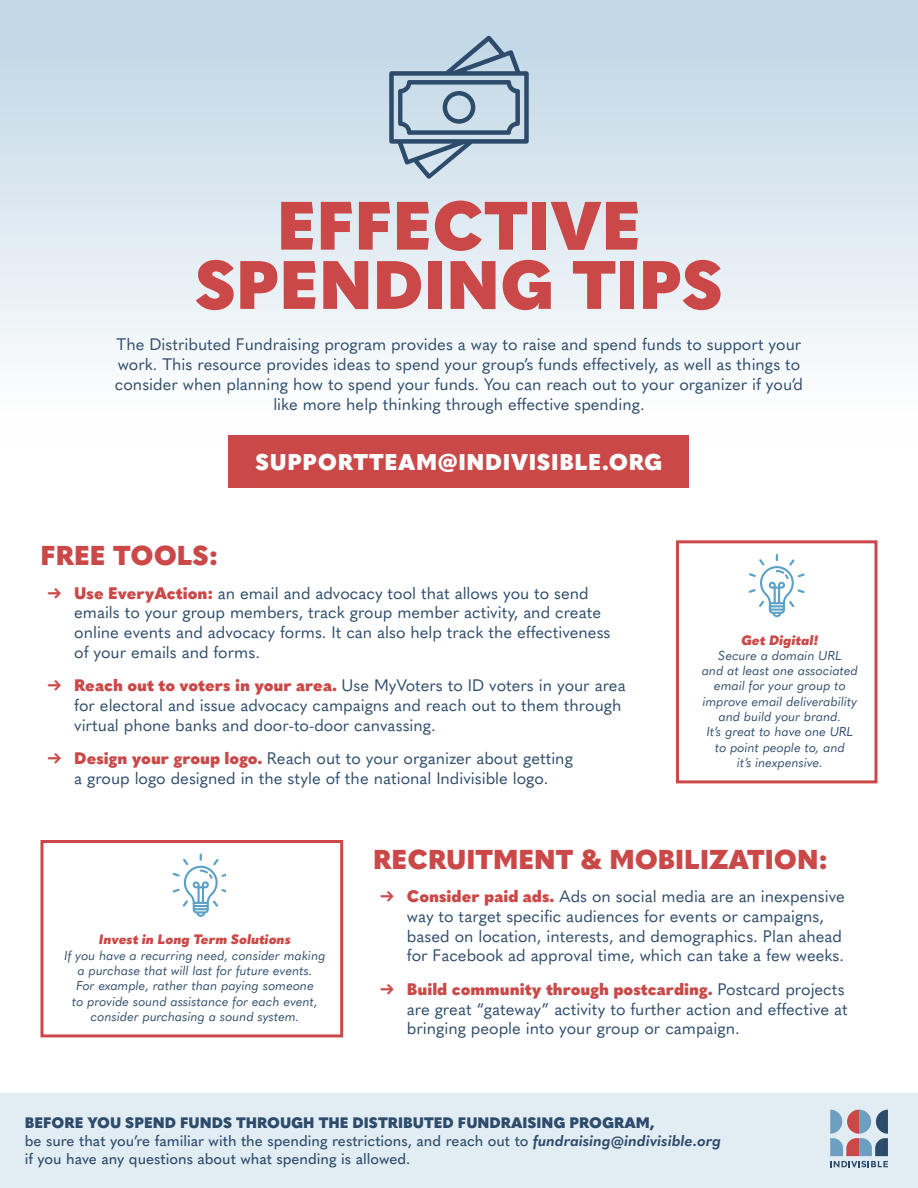
<style>
.page{position:relative;width:918px;height:1188px;background:#fff}
.page>*{position:absolute;margin:0;border:0;box-sizing:border-box;transform-origin:0 0}
.t1{font:900 67.5px "Quasimoda";color:#ca4948}
.HEADLINE{font:900 27px "Quasimoda";color:#ca4948}
.t2{font:900 22.5px "Quasimoda";letter-spacing:.03em;color:#fff}
.t3{font:16.5px/19.8px "Quasimoda";color:#2d4c6b}
.t4{font:500 15px/18px "Quasimoda";color:#2d4c6b}
.TIP_HEADER{font:italic 900 13.5px "Quasimoda";color:#ca4948}
.TIP_BODY{font:italic 12.75px/15.3px "Quasimoda";color:#2d4c6b;text-align:center}
.TIP_HEADER-2{font:italic 12.75px/15.3px "Quasimoda";color:#2d4c6b;text-align:center}
.s1{font-weight:900;color:#ca4948}
.s2{font-weight:900}
.s3{font-weight:700;font-style:italic}
</style>
<div class="page">
<div style="left:0;top:1093px;width:918px;height:95px;background:#e2ecf3"></div>
<svg style="left:830px;top:1110px;width:58px;height:57px"></svg>
<div style="left:0;top:0;width:918px;height:443px;background:linear-gradient(to bottom,#bed5e4,#fff)"></div>
<div style="left:229px;top:436px;width:460px;height:52px;background:#ca4948"></div>
<div style="left:676px;top:540px;width:202px;height:243px;border:3px solid #ca4948"></div>
<svg style="left:749px;top:554px;width:56px;height:63px"></svg>
<div style="left:40px;top:840px;width:303px;height:197px;border:3px solid #ca4948"></div>
<svg style="left:173px;top:854px;width:52px;height:63px"></svg>
<svg style="left:389px;top:36px;width:140px;height:143px;background:#a5bacb"></svg>
<p class="t1" style="left:277px;top:172px;width:366px">EFFECTIVE</p>
<p class="t1" style="left:195px;top:232px;width:529px">SPENDING TIPS</p>
<p class="t3" style="left:115px;top:333px;width:690px;text-align:center">The Distributed Fundraising program provides a way to raise and spend funds to support your work. This resource provides ideas to spend your group’s funds effectively, as well as things to consider when planning how to spend your funds. You can reach out to your organizer if you’d like more help thinking through effective spending.</p>
<p class="t2" style="left:256px;top:445px;width:408px">SUPPORTTEAM@INDIVISIBLE.ORG</p>
<p class="HEADLINE" style="left:40px;top:534px;width:179px">FREE TOOLS:</p>
<p class="t3" style="left:74px;top:582px;width:538px;text-indent:-27px"><span class="s1">→ Use EveryAction:</span> an email and advocacy tool that allows you to send emails to your group members, track group member activity, and create online events and advocacy forms. It can also help track the effectiveness of your emails and forms.</p>
<p class="t3" style="left:74px;top:674px;width:553px;text-indent:-27px"><span class="s1">→ Reach out to voters in your area.</span> Use MyVoters to ID voters in your area for electoral and issue advocacy campaigns and reach out to them through virtual phone banks and door-to-door canvassing.</p>
<p class="t3" style="left:47px;top:747px;width:527px;text-align:center"><span class="s1">→ Design your group logo.</span> Reach out to your organizer about getting a group logo designed in the style of the national Indivisible logo.</p>
<p class="TIP_HEADER" style="left:741px;top:629px;width:79px">Get Digital!</p>
<p class="TIP_HEADER-2" style="left:702px;top:647px;width:158px">Secure a domain URL<br>and at least one associated email for your group to improve email deliverability and build your brand.<br>It’s great to have one URL to point people to, and<br>it’s inexpensive.</p>
<p class="TIP_HEADER" style="left:99px;top:929px;width:193px">Invest in Long Term Solutions</p>
<p class="TIP_BODY" style="left:65px;top:947px;width:263px">If you have a recurring need, consider making a purchase that will last for future events.<br>For example, rather than paying someone<br>to provide sound assistance for each event, consider purchasing a sound system.</p>
<p class="HEADLINE" style="left:373px;top:838px;width:456px">RECRUITMENT &amp; MOBILIZATION:</p>
<p class="t3" style="left:407px;top:885px;width:439px;text-indent:-27px"><span class="s1">→ Consider paid ads.</span> Ads on social media are an inexpensive way to target specific audiences for events or campaigns, based on location, interests, and demographics. Plan ahead for Facebook ad approval time, which can take a few weeks.</p>
<p class="t3" style="left:407px;top:978px;width:442px;text-indent:-27px"><span class="s1">→ Build community through postcarding.</span> Postcard projects are great “gateway” activity to further action and effective at bringing people into your group or campaign.</p>
<p class="t4" style="left:25px;top:1112px;width:698px"><span class="s2">BEFORE YOU SPEND FUNDS THROUGH THE DISTRIBUTED FUNDRAISING PROGRAM,<br></span>be sure that you’re familiar with the spending restrictions, and reach out to <span class="s3">fundraising@indivisible.org </span>if you have any questions about what spending is allowed.</p>
</div>
